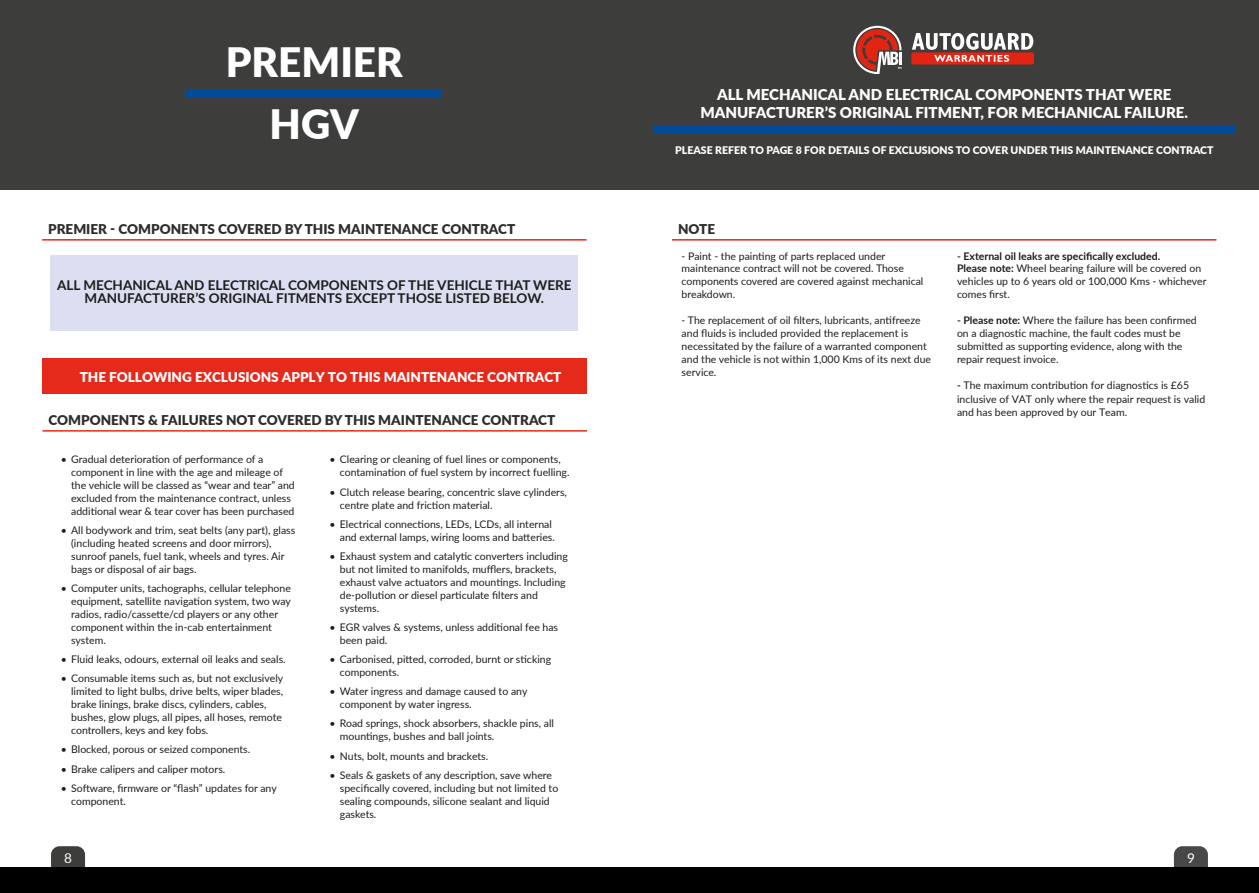
<style>
.page{position:relative;width:1259px;height:893px;background:#fff}
.page>*{position:absolute;margin:0;border:0;box-sizing:border-box;transform-origin:0 0}
.t1{font:900 40.5px/61.5px "Lato";color:#fff;text-align:center}
.t2{font:900 15px/18px "Lato";color:#fff;text-align:center}
.Autoguard_Warranties_Booklet_Text{font:700 13.5px/12.9px "Lato";color:#1d1d1b;text-align:center}
.t3{font:900 13.5px "Lato";color:#2e2d2c}
.t4{font:900 13.5px "Lato";color:#fff}
.t5{font:13.5px "Lato";color:#fff}
.Autoguard_Warranties_Booklet_Text-2{font:10.5px/12.9px "Lato";color:#1d1d1b}
.t6{font:900 10.5px "Lato";color:#fff}
.Autoguard_Warranties_Booklet_Text-3{font:700 10.5px "Lato";color:#1d1d1b}
.s1{font-weight:700}
</style>
<div class="page">
<div style="left:0;top:0;width:1259px;height:190px;background:#3d3d3c"></div>
<div style="left:51px;top:846px;width:34px;height:47px;background:#3d3d3c;border-radius:9px"></div>
<div style="left:0;top:867px;width:629px;height:26px;background:#000"></div>
<div style="left:1174px;top:846px;width:34px;height:47px;background:#494848;border-radius:9px"></div>
<div style="left:629px;top:867px;width:630px;height:26px;background:#000"></div>
<div style="left:186px;top:90px;width:256px;height:7px;background:#004c9a"></div>
<div style="left:654px;top:126px;width:581px;height:6px;background:#004c9a"></div>
<svg style="left:911px;top:33px;width:123px;height:32px"></svg>
<svg style="left:853px;top:26px;width:48px;height:48px"></svg>
<div style="left:51px;top:255px;width:527px;height:76px;background:#dcdff1"></div>
<div style="left:43px;top:358px;width:544px;height:35px;background:#e52a1c"></div>
<hr style="left:672px;top:239px;width:544px;height:2px;background:#e52a1c">
<hr style="left:43px;top:430px;width:544px;height:2px;background:#e52a1c">
<hr style="left:42px;top:239px;width:544px;height:2px;background:#e52a1c">
<p class="t1" style="left:226px;top:30px;width:178px">PREMIER<br>HGV</p>
<p class="t3" style="left:48px;top:219px;width:469px">PREMIER - COMPONENTS COVERED BY THIS MAINTENANCE CONTRACT</p>
<p class="Autoguard_Warranties_Booklet_Text" style="left:57px;top:278px;width:516px">ALL MECHANICAL AND ELECTRICAL COMPONENTS OF THE VEHICLE THAT WERE<br>MANUFACTURER’S ORIGINAL FITMENTS EXCEPT THOSE LISTED BELOW.</p>
<p class="t4" style="left:80px;top:367px;width:483px">THE FOLLOWING EXCLUSIONS APPLY TO THIS MAINTENANCE CONTRACT</p>
<p class="t3" style="left:49px;top:410px;width:508px">COMPONENTS &amp; FAILURES NOT COVERED BY THIS MAINTENANCE CONTRACT</p>
<p class="Autoguard_Warranties_Booklet_Text-2" style="left:71px;top:453px;width:225px;text-indent:-10px">• Gradual deterioration of performance of a component in line with the age and mileage of the vehicle will be classed as “wear and tear” and excluded from the maintenance contract, unless additional wear &amp; tear cover has been purchased</p>
<p class="Autoguard_Warranties_Booklet_Text-2" style="left:71px;top:524px;width:226px;text-indent:-10px">• All bodywork and trim, seat belts (any part), glass (including heated screens and door mirrors), sunroof panels, fuel tank, wheels and tyres. Air bags or disposal of air bags.</p>
<p class="Autoguard_Warranties_Booklet_Text-2" style="left:71px;top:582px;width:221px;text-indent:-10px">• Computer units, tachographs, cellular telephone equipment, satellite navigation system, two way radios, radio/cassette/cd players or any other component within the in-cab entertainment system.</p>
<p class="Autoguard_Warranties_Booklet_Text-2" style="left:61px;top:652px;width:226px">• Fluid leaks, odours, external oil leaks and seals.</p>
<p class="Autoguard_Warranties_Booklet_Text-2" style="left:71px;top:672px;width:213px;text-indent:-10px">• Consumable items such as, but not exclusively limited to light bulbs, drive belts, wiper blades, brake linings, brake discs, cylinders, cables, bushes, glow plugs, all pipes, all hoses, remote controllers, keys and key fobs.</p>
<p class="Autoguard_Warranties_Booklet_Text-2" style="left:61px;top:743px;width:191px">• Blocked, porous or seized components.</p>
<p class="Autoguard_Warranties_Booklet_Text-2" style="left:61px;top:762px;width:166px">• Brake calipers and caliper motors.</p>
<p class="Autoguard_Warranties_Booklet_Text-2" style="left:71px;top:781px;width:207px;text-indent:-10px">• Software, firmware or “flash” updates for any component.</p>
<p class="Autoguard_Warranties_Booklet_Text-2" style="left:340px;top:453px;width:231px;text-indent:-10px">• Clearing or cleaning of fuel lines or components, contamination of fuel system by incorrect fuelling.</p>
<p class="Autoguard_Warranties_Booklet_Text-2" style="left:340px;top:485px;width:229px;text-indent:-10px">• Clutch release bearing, concentric slave cylinders, centre plate and friction material.</p>
<p class="Autoguard_Warranties_Booklet_Text-2" style="left:329px;top:517px;width:227px;text-align:right">• Electrical connections, LEDs, LCDs, all internal and external lamps, wiring looms and batteries.</p>
<p class="Autoguard_Warranties_Booklet_Text-2" style="left:340px;top:549px;width:229px;text-indent:-10px">• Exhaust system and catalytic converters including but not limited to manifolds, mufflers, brackets, exhaust valve actuators and mountings. Including de-pollution or diesel particulate filters and systems.</p>
<p class="Autoguard_Warranties_Booklet_Text-2" style="left:340px;top:620px;width:220px;text-indent:-10px">• EGR valves &amp; systems, unless additional fee has been paid.</p>
<p class="Autoguard_Warranties_Booklet_Text-2" style="left:340px;top:652px;width:213px;text-indent:-10px">• Carbonised, pitted, corroded, burnt or sticking components.</p>
<p class="Autoguard_Warranties_Booklet_Text-2" style="left:340px;top:684px;width:189px;text-indent:-10px">• Water ingress and damage caused to any component by water ingress.</p>
<p class="Autoguard_Warranties_Booklet_Text-2" style="left:340px;top:717px;width:216px;text-indent:-10px">• Road springs, shock absorbers, shackle pins, all mountings, bushes and ball joints.</p>
<p class="Autoguard_Warranties_Booklet_Text-2" style="left:329px;top:749px;width:160px">• Nuts, bolt, mounts and brackets.</p>
<p class="Autoguard_Warranties_Booklet_Text-2" style="left:340px;top:768px;width:220px;text-indent:-10px">• Seals &amp; gaskets of any description, save where specifically covered, including but not limited to sealing compounds, silicone sealant and liquid gaskets.</p>
<p class="t2" style="left:700px;top:85px;width:489px">ALL MECHANICAL AND ELECTRICAL COMPONENTS THAT WERE<br>MANUFACTURER’S ORIGINAL FITMENT, FOR MECHANICAL FAILURE.</p>
<p class="t6" style="left:675px;top:142px;width:540px">PLEASE REFER TO PAGE 8 FOR DETAILS OF EXCLUSIONS TO COVER UNDER THIS MAINTENANCE CONTRACT</p>
<p class="t3" style="left:678px;top:219px;width:39px">NOTE</p>
<p class="Autoguard_Warranties_Booklet_Text-2" style="left:681px;top:249px;width:205px">- Paint - the painting of parts replaced under</p>
<p class="Autoguard_Warranties_Booklet_Text-2" style="left:681px;top:262px;width:243px">maintenance contract will not be covered. Those components covered are covered against mechanical breakdown.</p>
<p class="Autoguard_Warranties_Booklet_Text-2" style="left:681px;top:313px;width:251px">- The replacement of oil filters, lubricants, antifreeze and fluids is included provided the replacement is necessitated by the failure of a warranted component and the vehicle is not within 1,000 Kms of its next due service.</p>
<p class="Autoguard_Warranties_Booklet_Text-3" style="left:957px;top:248px;width:205px">- External oil leaks are specifically excluded.</p>
<p class="Autoguard_Warranties_Booklet_Text-2" style="left:957px;top:262px;width:251px"><span class="s1">Please note:</span> Wheel bearing failure will be covered on vehicles up to 6 years old or 100,000 Kms - whichever comes first.</p>
<p class="Autoguard_Warranties_Booklet_Text-2" style="left:957px;top:313px;width:241px"><span class="s1">- Please note:</span> Where the failure has been confirmed on a diagnostic machine, the fault codes must be submitted as supporting evidence, along with the repair request invoice.</p>
<p class="Autoguard_Warranties_Booklet_Text-2" style="left:957px;top:378px;width:250px;line-height:13.5px"><span class="s1">-</span> The maximum contribution for diagnostics is £65 inclusive of VAT only where the repair request is valid and has been approved by our Team.</p>
<p class="t5" style="left:64px;top:848px;width:9px">8</p>
<p class="t5" style="left:1187px;top:848px;width:9px">9</p>
</div>
